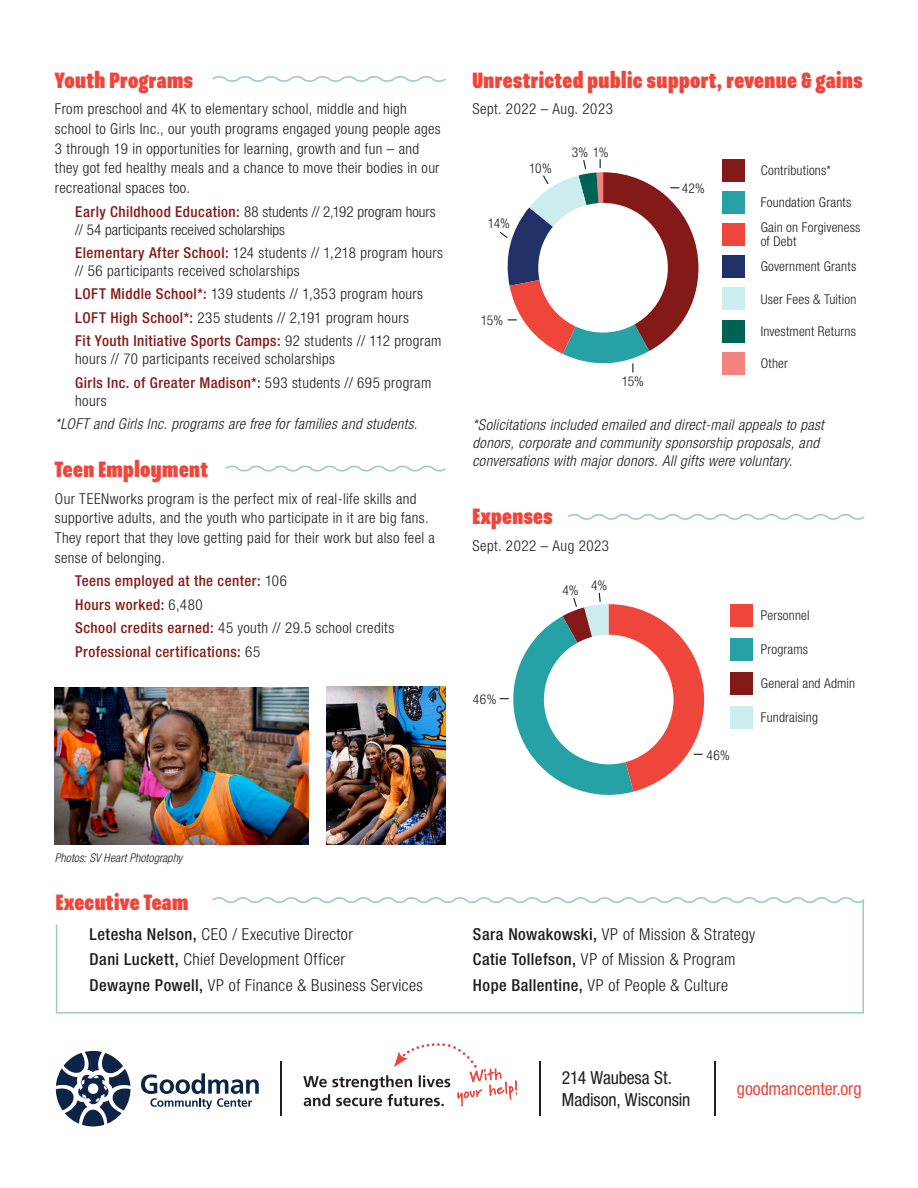
<style>
.page{position:relative;width:918px;height:1188px;background:#fff}
.page>*{position:absolute;margin:0;border:0;box-sizing:border-box;transform-origin:0 0}
.Program_Title{font:900 24px "Program Nar OT";letter-spacing:.02em;color:#ef463b}
.Subhead{font:condensed 18px/21.8px "Helvetica Neue LT Std";letter-spacing:-.01em;color:#231f20}
.Subhead-2{font:condensed 18px "Helvetica Neue LT Std";letter-spacing:-.005em;color:#ef463b}
.Intro_Paragraph{font:300 condensed 16.5px/25.5px "Helvetica Neue LT Std";letter-spacing:.02em;color:#1d1d1b}
.Program_Description{font:300 condensed 15px/19.8px "Helvetica Neue LT Std";letter-spacing:.025em;color:#1d1d1b}
.Program_Stats{font:300 condensed 15px/18px "Helvetica Neue LT Std";letter-spacing:.025em;color:#1d1d1b}
.Asterisk{font:italic 300 condensed 15px/18px "Helvetica Neue LT Std";letter-spacing:.025em;color:#1d1d1b}
.Program_Stats-2{font:300 condensed 15px/18px "Helvetica Neue LT Std";color:#1d1d1b}
.Program_Stats-3{font:500 condensed 15px "Helvetica Neue LT Std";letter-spacing:.03em;color:#841a18}
.Pie_Chart{font:300 condensed 13.5px/13.5px "Helvetica Neue LT Std";letter-spacing:.015em;color:#1d1d1b}
.Photo_Cred{font:italic 300 condensed 12px "Helvetica Neue LT Std";letter-spacing:.005em;color:#1d1d1b}
.s1{font-weight:500;color:#841a18}
.s2{font-weight:300;color:#1d1d1b}
.s3{font-weight:500}
</style>
<div class="page">
<hr style="left:280px;top:1061px;width:2px;height:55px;background:#231f20">
<hr style="left:539px;top:1061px;width:1px;height:55px;background:#231f20">
<hr style="left:714px;top:1061px;width:1px;height:55px;background:#231f20">
<svg style="left:303px;top:1043px;width:214px;height:63px"></svg>
<svg style="left:141px;top:1073px;width:118px;height:36px"></svg>
<svg style="left:56px;top:1051px;width:75px;height:76px"></svg>
<svg style="left:55px;top:905px;width:809px;height:109px"></svg>
<svg style="left:212px;top:897px;width:653px;height:8px"></svg>
<div style="left:722px;top:159px;width:23px;height:22px;background:#841a18"></div>
<div style="left:722px;top:191px;width:23px;height:23px;background:#26a1a6"></div>
<div style="left:722px;top:223px;width:23px;height:23px;background:#ef463b"></div>
<div style="left:722px;top:255px;width:23px;height:23px;background:#213066"></div>
<div style="left:722px;top:288px;width:23px;height:22px;background:#cbedee"></div>
<div style="left:722px;top:320px;width:23px;height:22px;background:#006155"></div>
<div style="left:722px;top:352px;width:23px;height:22px;background:#f4827e"></div>
<svg style="left:499px;top:159px;width:199px;height:213px"></svg>
<div style="left:538px;top:203px;width:130px;height:130px;background:#fff;border-radius:50%"></div>
<svg style="left:567px;top:514px;width:298px;height:6px"></svg>
<div style="left:730px;top:604px;width:23px;height:22px;background:#ef463b"></div>
<div style="left:730px;top:638px;width:23px;height:22px;background:#26a1a6"></div>
<div style="left:730px;top:672px;width:23px;height:23px;background:#841a18"></div>
<div style="left:730px;top:706px;width:23px;height:23px;background:#cbedee"></div>
<svg style="left:500px;top:592px;width:204px;height:203px"></svg>
<div style="left:544px;top:635px;width:130px;height:129px;background:#fff;border-radius:50%"></div>
<svg style="left:212px;top:76px;width:234px;height:6px"></svg>
<svg style="left:225px;top:465px;width:221px;height:7px"></svg>
<img style="left:55px;top:687px;width:254px;height:158px">
<img style="left:327px;top:687px;width:118px;height:158px">
<p class="Program_Title" style="left:55px;top:66px;width:139px">Youth Programs</p>
<p class="Program_Description" style="left:55px;top:99px;width:387px">From preschool and 4K to elementary school, middle and high school to Girls Inc., our youth programs engaged young people ages 3 through 19 in opportunities for learning, growth and fun – and they got fed healthy meals and a chance to move their bodies in our recreational spaces too.</p>
<p class="Program_Stats-2" style="left:75px;top:202px;width:362px"><span class="s1">Early Childhood Education:</span> 88 students // 2,192 program hours // 54 participants received scholarships</p>
<p class="Program_Stats" style="left:75px;top:244px;width:369px"><span class="s1">Elementary After School:</span> 124 students // 1,218 program hours // 56 participants received scholarships</p>
<p class="Program_Stats" style="left:75px;top:285px;width:349px"><span class="s1">LOFT Middle School*:</span> 139 students // 1,353 program hours</p>
<p class="Program_Stats" style="left:75px;top:308px;width:335px"><span class="s1">LOFT High School*:</span> 235 students // 2,191 program hours</p>
<p class="Program_Stats" style="left:75px;top:332px;width:368px"><span class="s1">Fit Youth Initiative Sports Camps:</span> 92 students // 112 program hours // 70 participants received scholarships</p>
<p class="Program_Stats" style="left:75px;top:373px;width:358px"><span class="s1">Girls Inc. of Greater Madison*:</span> 593 students // 695 program hours</p>
<p class="Asterisk" style="left:55px;top:415px;width:364px">*LOFT and Girls Inc. programs are free for families and students.</p>
<p class="Program_Title" style="left:55px;top:456px;width:155px">Teen Employment</p>
<p class="Program_Description" style="left:55px;top:488px;width:381px">Our TEENworks program is the perfect mix of real-life skills and supportive adults, and the youth who participate in it are big fans.<br>They report that they love getting paid for their work but also feel a sense of belonging.</p>
<p class="Program_Stats-3" style="left:75px;top:572px;width:213px">Teens employed at the center: <span class="s2">106</span></p>
<p class="Program_Stats-3" style="left:75px;top:596px;width:129px">Hours worked: <span class="s2">6,480</span></p>
<p class="Program_Stats" style="left:75px;top:619px;width:320px"><span class="s1">School credits earned:</span> 45 youth // 29.5 school credits</p>
<p class="Program_Stats-3" style="left:75px;top:642px;width:186px">Professional certifications: <span class="s2">65</span></p>
<p class="Program_Title" style="left:472px;top:66px;width:392px">Unrestricted public support, revenue &amp; gains</p>
<p class="Program_Description" style="left:472px;top:99px;width:142px">Sept. 2022 – Aug. 2023</p>
<p class="Pie_Chart" style="left:488px;top:217px;width:24px">14%</p>
<p class="Pie_Chart" style="left:529px;top:161px;width:24px">10%</p>
<p class="Pie_Chart" style="left:572px;top:145px;width:38px">3% 1%</p>
<p class="Pie_Chart" style="left:481px;top:313px;width:24px">15%</p>
<p class="Pie_Chart" style="left:622px;top:374px;width:24px">15%</p>
<p class="Pie_Chart" style="left:682px;top:181px;width:25px">42%</p>
<p class="Pie_Chart" style="left:761px;top:163px;width:72px">Contributions*</p>
<p class="Pie_Chart" style="left:761px;top:195px;width:92px">Foundation Grants</p>
<p class="Pie_Chart" style="left:761px;top:221px;width:101px">Gain on Forgiveness of Debt</p>
<p class="Pie_Chart" style="left:761px;top:260px;width:97px">Government Grants</p>
<p class="Pie_Chart" style="left:761px;top:292px;width:97px">User Fees &amp; Tuition</p>
<p class="Pie_Chart" style="left:761px;top:324px;width:97px">Investment Returns</p>
<p class="Pie_Chart" style="left:761px;top:356px;width:29px">Other</p>
<p class="Asterisk" style="left:472px;top:416px;width:353px">*Solicitations included emailed and direct-mail appeals to past donors, corporate and community sponsorship proposals, and conversations with major donors. All gifts were voluntary.</p>
<p class="Program_Title" style="left:472px;top:503px;width:82px">Expenses</p>
<p class="Program_Description" style="left:472px;top:536px;width:138px">Sept. 2022 – Aug 2023</p>
<p class="Pie_Chart" style="left:473px;top:692px;width:25px">46%</p>
<p class="Pie_Chart" style="left:563px;top:583px;width:18px">4%</p>
<p class="Pie_Chart" style="left:591px;top:578px;width:18px">4%</p>
<p class="Pie_Chart" style="left:706px;top:748px;width:25px">46%</p>
<p class="Pie_Chart" style="left:761px;top:608px;width:50px">Personnel</p>
<p class="Pie_Chart" style="left:761px;top:642px;width:49px">Programs</p>
<p class="Pie_Chart" style="left:761px;top:676px;width:96px">General and Admin</p>
<p class="Pie_Chart" style="left:761px;top:711px;width:59px">Fundraising</p>
<p class="Photo_Cred" style="left:55px;top:851px;width:129px">Photos: SV Heart Photography</p>
<p class="Program_Title" style="left:56px;top:888px;width:134px">Executive Team</p>
<p class="Intro_Paragraph" style="left:90px;top:921px;width:265px"><span class="s3">Letesha Nelson,</span> CEO / Executive Director</p>
<p class="Intro_Paragraph" style="left:90px;top:947px;width:257px"><span class="s3">Dani Luckett,</span> Chief Development Officer</p>
<p class="Intro_Paragraph" style="left:90px;top:972px;width:335px"><span class="s3">Dewayne Powell,</span> VP of Finance &amp; Business Services</p>
<p class="Intro_Paragraph" style="left:473px;top:921px;width:284px"><span class="s3">Sara Nowakowski,</span> VP of Mission &amp; Strategy<br><span class="s3">Catie Tollefson,</span> VP of Mission &amp; Program<br><span class="s3">Hope Ballentine,</span> VP of People &amp; Culture</p>
<p class="Subhead" style="left:562px;top:1067px;width:130px">214 Waubesa St.<br>Madison, Wisconsin</p>
<p class="Subhead-2" style="left:737px;top:1078px;width:126px">goodmancenter.org</p>
</div>
